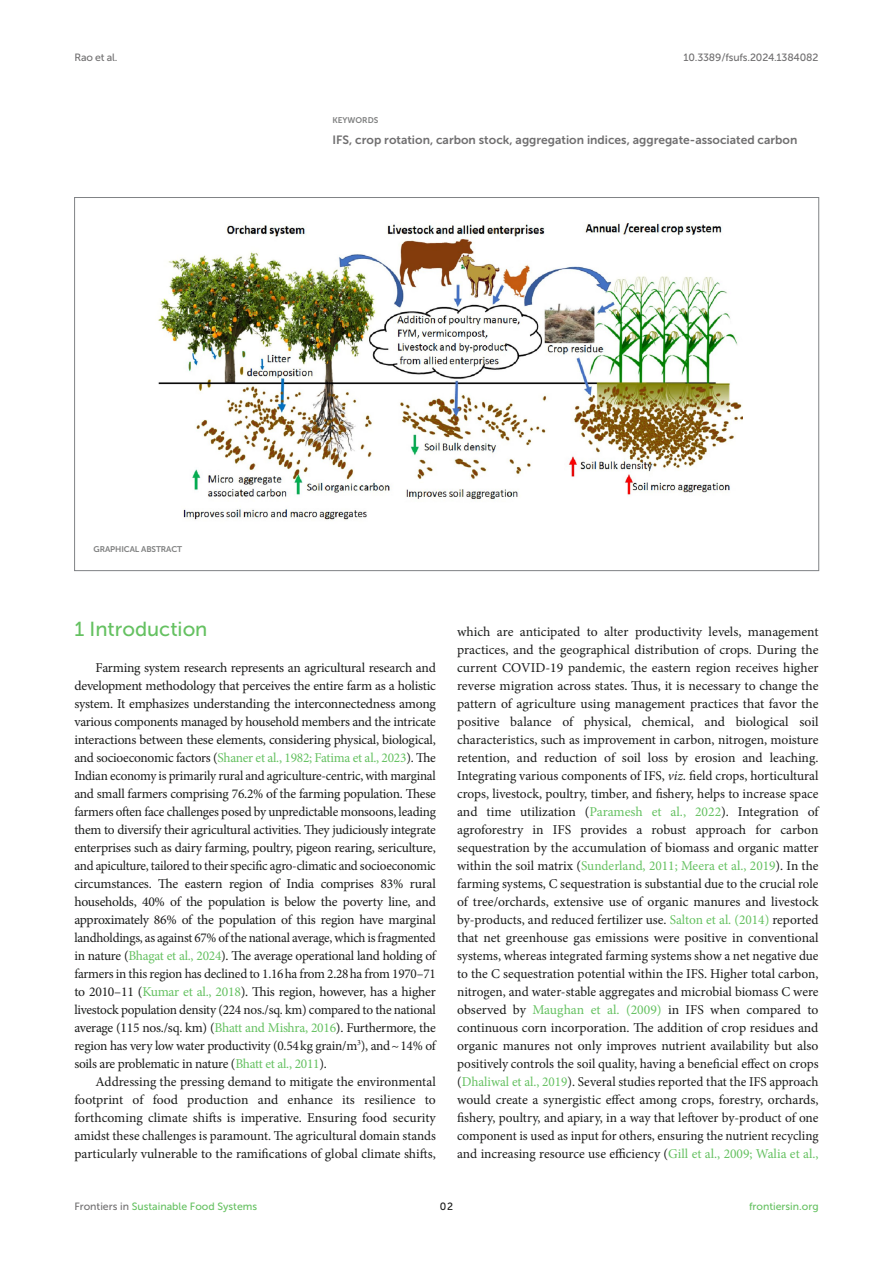
<style>
.page{position:relative;width:893px;height:1263px;background:#fff}
.page>*{position:absolute;margin:0;border:0;box-sizing:border-box;transform-origin:0 0}
.HEAD_1{font:20.25px "Museo Sans 500";color:#65c161}
.TEXT{font:13.5px/18px "Minion Pro";color:#1b1c1b;text-align:justify}
.TEXT_FLUSH{font:13.5px/18px "Minion Pro";letter-spacing:-.02em;color:#1b1c1b;text-align:justify}
.KEYWORD{font:12px "Museo Sans 700";color:#706f70}
.t1{font:10.5px "Museo Sans 500";color:#65c161}
.t2{font:10.5px "Museo Sans 500";letter-spacing:-.015em;color:#706f70}
.t3{font:10.5px "Museo Sans 500";color:#1b1c1b}
.FIG_HD{font:8.25px "Museo Sans 700";letter-spacing:-.01em;color:#7e7f7f}
.KEYWORD_HD{font:8.25px "Museo Sans 700";color:#7e7f7f}
.s1{color:#65c161}
.s2{font-style:italic}
.s3{color:#706f70}
</style>
<div class="page">
<img style="left:158px;top:222px;width:584px;height:298px">
<p class="t2" style="left:74px;top:51px;width:45px">Rao et al.</p>
<p class="t2" style="left:684px;top:51px;width:136px">10.3389/fsufs.2024.1384082</p>
<p class="KEYWORD_HD" style="left:332px;top:116px;width:47px">KEYWORDS</p>
<p class="KEYWORD" style="left:332px;top:133px;width:466px">IFS, crop rotation, carbon stock, aggregation indices, aggregate-associated carbon</p>
<p class="FIG_HD" style="left:94px;top:544px;width:90px">GRAPHICAL ABSTRACT</p>
<p class="HEAD_1" style="left:74px;top:618px;width:135px">1 Introduction</p>
<p class="TEXT_FLUSH" style="left:74px;top:659px;width:363px;text-indent:21px">Farming system research represents an agricultural research and development methodology that perceives the entire farm as a holistic system. It emphasizes understanding the interconnectedness among various components managed by household members and the intricate interactions between these elements, considering physical, biological, and socioeconomic factors (<span class="s1">Shaner et al., 1982; Fatima et al., 2023</span>). The Indian economy is primarily rural and agriculture-centric, with marginal and small farmers comprising 76.2% of the farming population. These farmers often face challenges posed by unpredictable monsoons, leading them to diversify their agricultural activities. They judiciously integrate enterprises such as dairy farming, poultry, pigeon rearing, sericulture, and apiculture, tailored to their specific agro-climatic and socioeconomic circumstances. The eastern region of India comprises 83% rural households, 40% of the population is below the poverty line, and approximately 86% of the population of this region have marginal landholdings, as against 67% of the national average, which is fragmented in nature (<span class="s1">Bhagat et al., 2024</span>). The average operational land holding of farmers in this region has declined to 1.16ha from 2.28ha from 1970–71 to 2010–11 (<span class="s1">Kumar et al., 2018</span>). This region, however, has a higher livestock population density (224 nos./sq. km) compared to the national average (115 nos./sq. km) (<span class="s1">Bhatt and Mishra, 2016</span>). Furthermore, the region has very low water productivity (0.54kg grain/m<sup>3</sup>), and~14% of soils are problematic in nature (<span class="s1">Bhatt et al., 2011</span>).</p>
<p class="TEXT" style="left:74px;top:1073px;width:363px;text-indent:21px">Addressing the pressing demand to mitigate the environmental footprint of food production and enhance its resilience to forthcoming climate shifts is imperative. Ensuring food security amidst these challenges is paramount. The agricultural domain stands particularly vulnerable to the ramifications of global climate shifts,</p>
<p class="TEXT" style="left:457px;top:623px;width:363px">which are anticipated to alter productivity levels, management practices, and the geographical distribution of crops. During the current COVID-19 pandemic, the eastern region receives higher reverse migration across states. Thus, it is necessary to change the pattern of agriculture using management practices that favor the positive balance of physical, chemical, and biological soil characteristics, such as improvement in carbon, nitrogen, moisture retention, and reduction of soil loss by erosion and leaching.<br>Integrating various components of IFS, <span class="s2">viz.</span> field crops, horticultural crops, livestock, poultry, timber, and fishery, helps to increase space and time utilization (<span class="s1">Paramesh et al., 2022</span>). Integration of agroforestry in IFS provides a robust approach for carbon sequestration by the accumulation of biomass and organic matter within the soil matrix (<span class="s1">Sunderland, 2011; Meera et al., 2019</span>). In the farming systems, C sequestration is substantial due to the crucial role of tree/orchards, extensive use of organic manures and livestock by-products, and reduced fertilizer use. <span class="s1">Salton et al. (2014)</span> reported that net greenhouse gas emissions were positive in conventional systems, whereas integrated farming systems show a net negative due to the C sequestration potential within the IFS. Higher total carbon, nitrogen, and water-stable aggregates and microbial biomass C were observed by <span class="s1">Maughan et al. (2009)</span> in IFS when compared to continuous corn incorporation. The addition of crop residues and organic manures not only improves nutrient availability but also positively controls the soil quality, having a beneficial effect on crops (<span class="s1">Dhaliwal et al., 2019</span>). Several studies reported that the IFS approach would create a synergistic effect among crops, forestry, orchards, fishery, poultry, and apiary, in a way that leftover by-product of one component is used as input for others, ensuring the nutrient recycling and increasing resource use efficiency (<span class="s1">Gill et al., 2009; Walia et al.,</span></p>
<p class="t1" style="left:74px;top:1200px;width:184px"><span class="s3">Frontiers in</span> Sustainable Food Systems</p>
<p class="t3" style="left:440px;top:1200px;width:15px">02</p>
<p class="t1" style="left:749px;top:1200px;width:71px">frontiersin.org</p>
</div>
